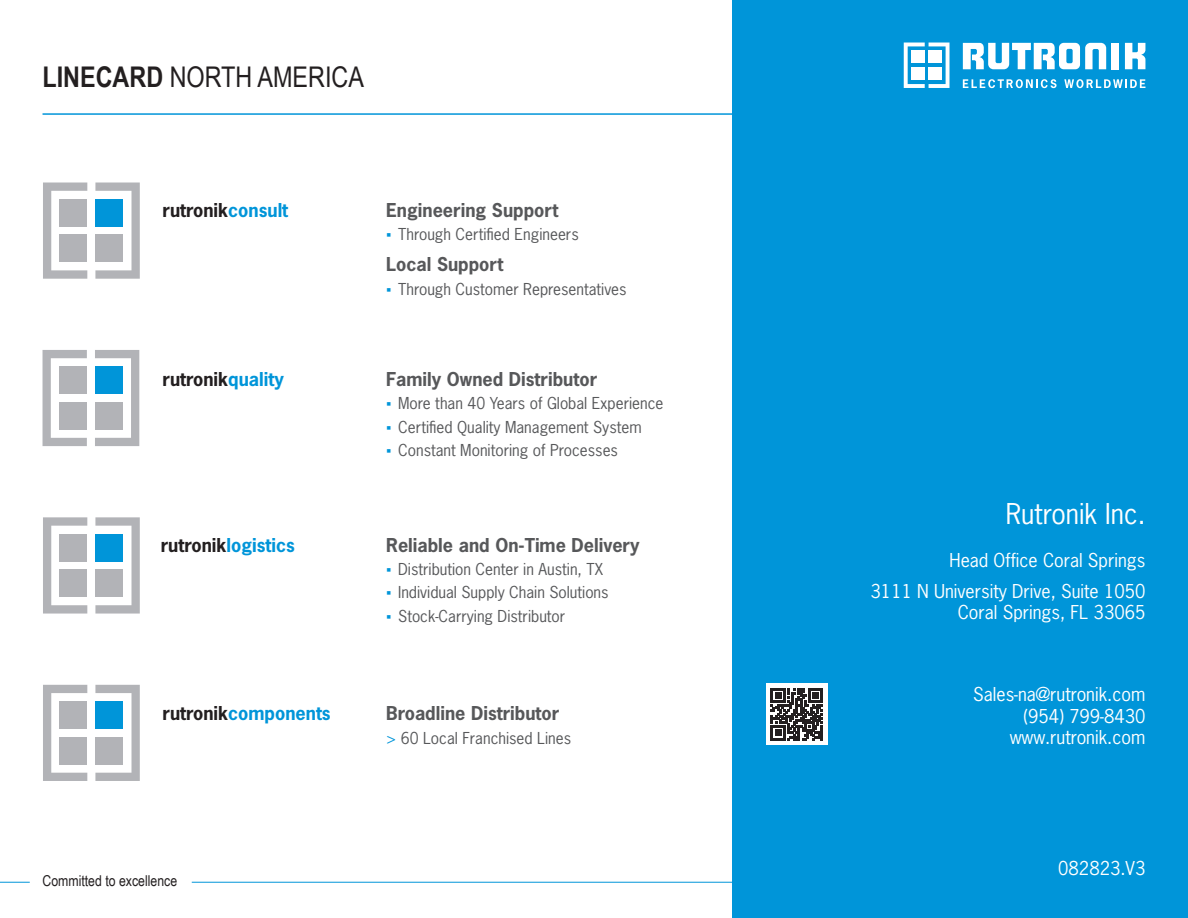
<style>
.page{position:relative;width:1188px;height:918px;background:#fff}
.page>*{position:absolute;margin:0;border:0;box-sizing:border-box;transform-origin:0 0}
.t1{font:28.5px "Arial Narrow";color:#231f20}
.t2{font:27px "News Gothic Std";color:#fff}
.t3{font:18px "News Gothic Std";color:#fff}
.t4{font:700 18px "News Gothic Std";color:#57585a}
.t5{font:700 18px "News Gothic Std";color:#0095d9}
.t6{font:700 18px "News Gothic Std";color:#231f20}
.t7{font:15.45px "News Gothic Std";color:#57585a}
.t8{font:15px "Arial Narrow";color:#231f20}
.s1{font-weight:700}
.s2{color:#0095d9}
.s3{font-family:"Arial Narrow";color:#0095d9}
.s4{color:#231f20}
</style>
<div class="page">
<div style="left:733px;top:0;width:455px;height:918px;background:#0095d9"></div>
<div style="left:1112px;top:43px;width:7px;height:26px;background:#fff"></div>
<svg style="left:1125px;top:43px;width:21px;height:26px"></svg>
<svg style="left:963px;top:43px;width:143px;height:26px"></svg>
<svg style="left:963px;top:79px;width:94px;height:9px"></svg>
<svg style="left:1064px;top:79px;width:81px;height:9px"></svg>
<svg style="left:904px;top:43px;width:46px;height:45px"></svg>
<div style="left:912px;top:50px;width:13px;height:13px;background:#fff"></div>
<div style="left:929px;top:50px;width:13px;height:13px;background:#fff"></div>
<div style="left:929px;top:67px;width:13px;height:13px;background:#fff"></div>
<div style="left:912px;top:67px;width:13px;height:13px;background:#fff"></div>
<hr style="left:43px;top:113px;width:1145px;height:2px;background:#0095d9">
<svg style="left:43px;top:183px;width:44px;height:96px"></svg>
<svg style="left:95px;top:183px;width:45px;height:96px"></svg>
<div style="left:59px;top:199px;width:28px;height:28px;background:#b2b3b7"></div>
<div style="left:95px;top:199px;width:28px;height:28px;background:#0095d9"></div>
<div style="left:95px;top:235px;width:28px;height:27px;background:#b2b3b7"></div>
<div style="left:59px;top:235px;width:28px;height:27px;background:#b2b3b7"></div>
<svg style="left:43px;top:350px;width:44px;height:96px"></svg>
<svg style="left:95px;top:350px;width:44px;height:96px"></svg>
<div style="left:59px;top:366px;width:28px;height:28px;background:#b2b3b7"></div>
<div style="left:95px;top:366px;width:28px;height:28px;background:#0095d9"></div>
<div style="left:95px;top:402px;width:28px;height:28px;background:#b2b3b7"></div>
<div style="left:59px;top:402px;width:28px;height:28px;background:#b2b3b7"></div>
<svg style="left:43px;top:685px;width:44px;height:96px"></svg>
<svg style="left:95px;top:685px;width:45px;height:96px"></svg>
<div style="left:59px;top:701px;width:28px;height:28px;background:#b2b3b7"></div>
<div style="left:95px;top:701px;width:28px;height:28px;background:#0095d9"></div>
<div style="left:95px;top:737px;width:28px;height:27px;background:#b2b3b7"></div>
<div style="left:59px;top:737px;width:28px;height:27px;background:#b2b3b7"></div>
<svg style="left:43px;top:517px;width:44px;height:97px"></svg>
<svg style="left:95px;top:517px;width:45px;height:97px"></svg>
<div style="left:59px;top:534px;width:28px;height:27px;background:#b2b3b7"></div>
<div style="left:95px;top:534px;width:28px;height:27px;background:#0095d9"></div>
<div style="left:95px;top:570px;width:28px;height:27px;background:#b2b3b7"></div>
<div style="left:59px;top:570px;width:28px;height:27px;background:#b2b3b7"></div>
<div style="left:766px;top:683px;width:62px;height:62px;background:#fff"></div>
<svg style="left:771px;top:688px;width:52px;height:52px"></svg>
<hr style="left:192px;top:882px;width:841px;height:1px;background:#0095d9">
<hr style="left:0;top:882px;width:30px;height:1px;background:#0095d9">
<p class="t1" style="left:43px;top:56px;width:323px"><span class="s1">LINECARD</span> NORTH AMERICA</p>
<p class="t6" style="left:163px;top:198px;width:127px">rutronik<span class="s2">consult</span></p>
<p class="t4" style="left:386px;top:198px;width:174px">Engineering Support</p>
<p class="t7" style="left:386px;top:224px;width:194px"><span class="s3">▪</span> Through Certified Engineers</p>
<p class="t4" style="left:386px;top:253px;width:119px">Local Support</p>
<p class="t7" style="left:386px;top:279px;width:242px"><span class="s3">▪</span> Through Customer Representatives</p>
<p class="t6" style="left:163px;top:367px;width:123px">rutronik<span class="s2">quality</span></p>
<p class="t4" style="left:386px;top:367px;width:213px">Family Owned Distributor</p>
<p class="t7" style="left:386px;top:393px;width:279px"><span class="s3">▪</span> More than 40 Years of Global Experience</p>
<p class="t7" style="left:386px;top:417px;width:257px"><span class="s3">▪</span> Certified Quality Management System</p>
<p class="t7" style="left:386px;top:440px;width:233px"><span class="s3">▪</span> Constant Monitoring of Processes</p>
<p class="t5" style="left:161px;top:533px;width:136px"><span class="s4">rutronik</span>logistics</p>
<p class="t4" style="left:386px;top:533px;width:255px">Reliable and On-Time Delivery</p>
<p class="t7" style="left:386px;top:559px;width:219px"><span class="s3">▪</span> Distribution Center in Austin, TX</p>
<p class="t7" style="left:386px;top:583px;width:224px"><span class="s3">▪</span> Individual Supply Chain Solutions</p>
<p class="t7" style="left:386px;top:606px;width:181px"><span class="s3">▪</span> Stock-Carrying Distributor</p>
<p class="t5" style="left:163px;top:701px;width:170px"><span class="s4">rutronik</span>components</p>
<p class="t4" style="left:386px;top:701px;width:175px">Broadline Distributor</p>
<p class="t7" style="left:386px;top:728px;width:187px"><span class="s2">&gt;</span> 60 Local Franchised Lines</p>
<p class="t8" style="left:43px;top:870px;width:136px">Committed to excellence</p>
<p class="t2" style="left:1006px;top:497px;width:141px">Rutronik Inc.</p>
<p class="t3" style="left:950px;top:549px;width:197px">Head Office Coral Springs</p>
<p class="t3" style="left:871px;top:579px;width:276px">3111 N University Drive, Suite 1050</p>
<p class="t3" style="left:958px;top:601px;width:189px">Coral Springs, FL 33065</p>
<p class="t3" style="left:973px;top:683px;width:174px">Sales-na@rutronik.com</p>
<p class="t3" style="left:1024px;top:704px;width:123px">(954) 799-8430</p>
<p class="t3" style="left:1010px;top:726px;width:137px">www.rutronik.com</p>
<p class="t3" style="left:1058px;top:857px;width:89px">082823.V3</p>
</div>
